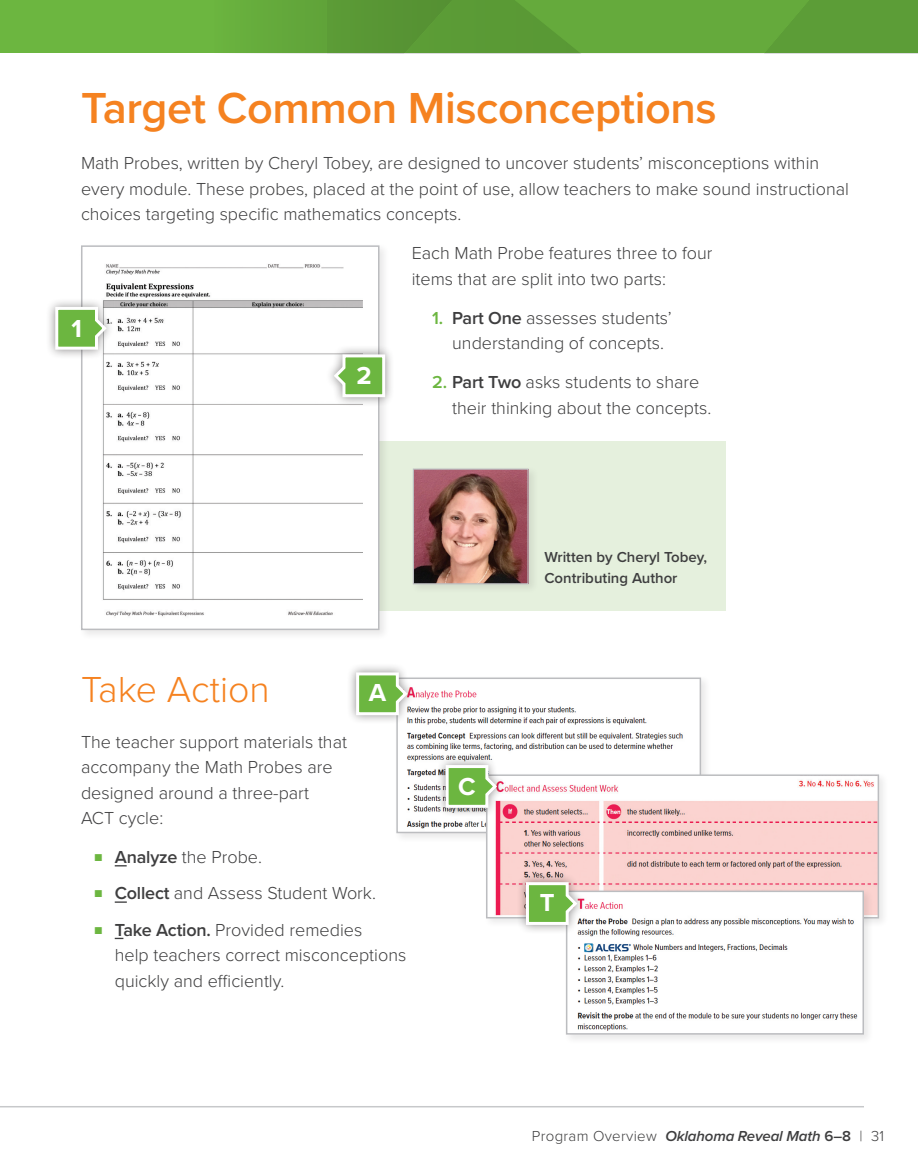
<style>
.page{position:relative;width:918px;height:1175px;background:#fff}
.page>*{position:absolute;margin:0;border:0;box-sizing:border-box;transform-origin:0 0}
.t1{font:600 45px "Proxima Nova";letter-spacing:-.01em;color:#f58220}
.t2{font:300 37.5px "Proxima Nova";color:#f58220}
.t3{font:700 25.5px "Proxima Nova";color:#fff}
.t4{font:300 18px/25.5px "Proxima Nova";color:#3e3e3f}
.t5{font:300 15px "Proxima Nova";letter-spacing:.02em;color:#3e3e3f}
.t6{font:600 15px/21px "Proxima Nova";color:#3e3e3f}
.s1{font-weight:600;color:#6cb640}
.s2{font-weight:600}
.s3{font-size:12px;color:#6cb640}
.s4{font-weight:600;font-style:italic}
</style>
<div class="page">
<hr style="left:0;top:1106px;width:864px;height:1px;background:#c7c8ca">
<div style="left:0;top:0;width:918px;height:53px;background:#6cb640"></div>
<svg style="left:263px;top:0;width:655px;height:53px"></svg>
<div style="left:369px;top:441px;width:356px;height:170px;background:#e5f0dd"></div>
<svg style="left:115px;top:865px;width:12px;height:1px"></svg>
<svg style="left:115px;top:901px;width:12px;height:1px"></svg>
<svg style="left:115px;top:937px;width:8px;height:2px"></svg>
<div style="left:410px;top:465px;width:129px;height:129px;background:#dee9d7"></div>
<img style="left:415px;top:470px;width:112px;height:112px">
<div style="left:413px;top:468px;width:116px;height:116px;border:1px solid #bcbdc0"></div>
<div style="left:393px;top:674px;width:318px;height:169px;background:#231f20;opacity:.1"></div>
<img style="left:399px;top:680px;width:299px;height:150px">
<div style="left:396px;top:677px;width:305px;height:156px;border:2px solid #bcbdc0"></div>
<div style="left:483px;top:771px;width:407px;height:157px;background:#231f20;opacity:.1"></div>
<img style="left:489px;top:777px;width:387px;height:138px">
<div style="left:486px;top:774px;width:393px;height:144px;border:2px solid #bcbdc0"></div>
<div style="left:563px;top:887px;width:311px;height:157px;background:#231f20;opacity:.1"></div>
<img style="left:569px;top:893px;width:292px;height:138px">
<div style="left:566px;top:890px;width:298px;height:144px;border:2px solid #bcbdc0"></div>
<div style="left:78px;top:242px;width:312px;height:398px;background:#231f20;opacity:.1"></div>
<div style="left:82px;top:246px;width:297px;height:383px;background:#fff"></div>
<img style="left:102px;top:264px;width:260px;height:353px">
<div style="left:81px;top:245px;width:299px;height:385px;border:2px solid #bcbdc0"></div>
<div style="left:516px;top:872px;width:70px;height:62px;background:#231f20;opacity:.5"></div>
<svg style="left:524px;top:880px;width:56px;height:46px"></svg>
<div style="left:436px;top:755px;width:69px;height:62px;background:#231f20;opacity:.5"></div>
<svg style="left:444px;top:763px;width:55px;height:46px"></svg>
<div style="left:325px;top:344px;width:70px;height:63px;background:#231f20;opacity:.5"></div>
<svg style="left:332px;top:353px;width:55px;height:46px"></svg>
<div style="left:346px;top:663px;width:70px;height:62px;background:#231f20;opacity:.5"></div>
<svg style="left:355px;top:671px;width:55px;height:45px"></svg>
<div style="left:45px;top:297px;width:70px;height:62px;background:#231f20;opacity:.5"></div>
<svg style="left:54px;top:305px;width:55px;height:46px"></svg>
<h1 class="t1" style="left:81px;top:75px;width:637px">Target Common Misconceptions</h1>
<p class="t4" style="left:81px;top:149px;width:770px">Math Probes, written by Cheryl Tobey, are designed to uncover students’ misconceptions within every module. These probes, placed at the point of use, allow teachers to make sound instructional choices targeting specific mathematics concepts.</p>
<p class="t4" style="left:412px;top:239px;width:302px">Each Math Probe features three to four items that are split into two parts:</p>
<p class="t4" style="left:452px;top:304px;width:221px;text-indent:-20px"><span class="s1">1.</span> <span class="s2">Part One</span> assesses students’ understanding of concepts.</p>
<p class="t4" style="left:452px;top:368px;width:261px;text-indent:-20px"><span class="s1">2.</span> <span class="s2">Part Two</span> asks students to share their thinking about the concepts.</p>
<h3 class="t3" style="left:71px;top:309px;width:12px">1</h3>
<h3 class="t3" style="left:356px;top:357px;width:17px">2</h3>
<h2 class="t2" style="left:81px;top:661px;width:190px">Take Action</h2>
<p class="t4" style="left:81px;top:728px;width:268px">The teacher support materials that accompany the Math Probes are designed around a three-part<br>ACT cycle:</p>
<p class="t4" style="left:94px;top:843px;width:169px"><span class="s3">■</span> <span class="s2">Analyze</span> the Probe.</p>
<p class="t4" style="left:94px;top:879px;width:283px"><span class="s3">■</span> <span class="s2">Collect</span> and Assess Student Work.</p>
<p class="t4" style="left:115px;top:916px;width:293px;text-indent:-20px"><span class="s3">■</span> <span class="s2">Take Action.</span> Provided remedies<br>help teachers correct misconceptions quickly and efficiently.</p>
<h3 class="t3" style="left:369px;top:673px;width:19px">A</h3>
<h3 class="t3" style="left:458px;top:767px;width:19px">C</h3>
<p class="t6" style="left:544px;top:546px;width:164px">Written by Cheryl Tobey,<br>Contributing Author</p>
<h3 class="t3" style="left:540px;top:883px;width:16px">T</h3>
<p class="t5" style="left:532px;top:1125px;width:354px">Program Overview <span class="s4">Oklahoma Reveal Math</span> <span class="s2">6–8</span> | 31</p>
</div>
